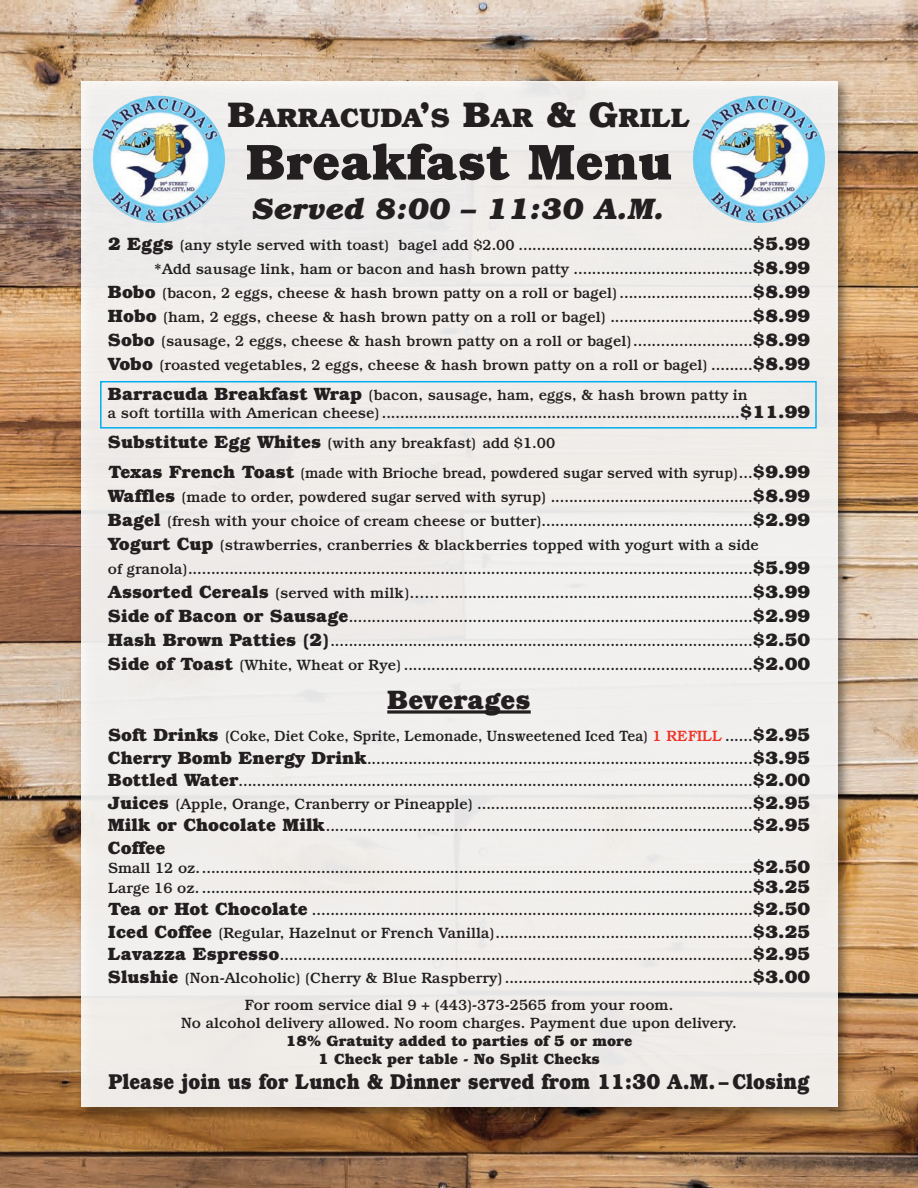
<style>
.page{position:relative;width:918px;height:1188px;background:#fff}
.page>*{position:absolute;margin:0;border:0;box-sizing:border-box;transform-origin:0 0}
.t1{font:700 51px "Bookman IT Cby BT";color:#231f20}
.t2{font:italic 700 30px "Bookman IT Cby BT";color:#231f20}
.t3{font:700 27px "Bookman IT Cby BT";color:#231f20}
.t4{font:700 21.75px "Bookman IT Cby BT";color:#231f20;scale:.9 1}
.t5{font:700 18px "Bookman IT Cby BT";color:#231f20}
.t6{font:500 15px "Bookman";color:#231f20}
.t7{font:500 15px "Bookman";color:#231f20;scale:.95 1}
.t8{font:700 15px "Bookman IT Cby BT";color:#231f20}
.s1{font-size:36px}
.s2{font-family:"Bookman IT Cby BT";font-weight:700;font-size:18px}
.s3{color:#ee3529}
.s4{font-size:22.5px}
</style>
<div class="page">
<img style="left:0;top:0;width:918px;height:1188px">
<img style="left:74px;top:74px;width:782px;height:1052px">
<div style="left:81px;top:81px;width:756px;height:1026px;background:#f0eeeb"></div>
<svg style="left:387px;top:710px;width:144px;height:4px"></svg>
<img style="left:93px;top:96px;width:132px;height:127px;border-radius:50%">
<img style="left:693px;top:96px;width:132px;height:127px;border-radius:50%">
<div style="left:100px;top:381px;width:717px;height:48px;border:2px solid #00aeef"></div>
<p class="t3" style="left:228px;top:108px;width:464px"><span class="s1">B</span>ARRACUDA<span class="s1">’</span>S <span class="s1">B</span>AR <span class="s1">&amp; G</span>RILL</p>
<p class="t1" style="left:246px;top:144px;width:428px">Breakfast Menu</p>
<p class="t2" style="left:253px;top:198px;width:414px">Served 8:00 – 11:30 A.M.</p>
<p class="t6" style="left:108px;top:240px;width:704px"><span class="s2">2 Eggs</span> (any style served with toast) bagel add $2.00 ...................................................<span class="s2">$5.99</span></p>
<p class="t6" style="left:154px;top:264px;width:658px">*Add sausage link, ham or bacon and hash brown patty .......................................<span class="s2">$8.99</span></p>
<p class="t6" style="left:108px;top:288px;width:704px"><span class="s2">Bobo</span> (bacon, 2 eggs, cheese &amp; hash brown patty on a roll or bagel).............................<span class="s2">$8.99</span></p>
<p class="t6" style="left:108px;top:312px;width:704px"><span class="s2">Hobo</span> (ham, 2 eggs, cheese &amp; hash brown patty on a roll or bagel) ...............................<span class="s2">$8.99</span></p>
<p class="t6" style="left:108px;top:336px;width:704px"><span class="s2">Sobo</span> (sausage, 2 eggs, cheese &amp; hash brown patty on a roll or bagel)..........................<span class="s2">$8.99</span></p>
<p class="t6" style="left:108px;top:360px;width:704px"><span class="s2">Vobo</span> (roasted vegetables, 2 eggs, cheese &amp; hash brown patty on a roll or bagel) .........<span class="s2">$8.99</span></p>
<p class="t6" style="left:108px;top:390px;width:641px"><span class="s2">Barracuda Breakfast Wrap</span> (bacon, sausage, ham, eggs, &amp; hash brown patty in</p>
<p class="t6" style="left:108px;top:408px;width:704px">a soft tortilla with American cheese) ..............................................................................<span class="s2">$11.99</span></p>
<p class="t6" style="left:108px;top:438px;width:449px"><span class="s2">Substitute Egg Whites</span> (with any breakfast) add $1.00</p>
<p class="t7" style="left:108px;top:468px;width:741px"><span class="s2">Texas French Toast</span> (made with Brioche bread, powdered sugar served with syrup)...<span class="s2">$9.99</span></p>
<p class="t6" style="left:108px;top:492px;width:704px"><span class="s2">Waffles</span> (made to order, powdered sugar served with syrup) ............................................<span class="s2">$8.99</span></p>
<p class="t6" style="left:108px;top:516px;width:704px"><span class="s2">Bagel</span> (fresh with your choice of cream cheese or butter)..............................................<span class="s2">$2.99</span></p>
<p class="t6" style="left:108px;top:540px;width:652px"><span class="s2">Yogurt Cup</span> (strawberries, cranberries &amp; blackberries topped with yogurt with a side</p>
<p class="t6" style="left:108px;top:564px;width:704px">of granola)...........................................................................................................................<span class="s2">$5.99</span></p>
<p class="t6" style="left:108px;top:588px;width:704px"><span class="s2">Assorted Cereals</span> (served with milk)……....................................................................<span class="s2">$3.99</span></p>
<p class="t6" style="left:108px;top:612px;width:704px"><span class="s2">Side of Bacon or Sausage</span>........................................................................................<span class="s2">$2.99</span></p>
<p class="t6" style="left:108px;top:636px;width:704px"><span class="s2">Hash Brown Patties (2)</span>............................................................................................<span class="s2">$2.50</span></p>
<p class="t6" style="left:108px;top:660px;width:704px"><span class="s2">Side of Toast</span> (White, Wheat or Rye) ............................................................................<span class="s2">$2.00</span></p>
<p class="t3" style="left:387px;top:690px;width:145px">Beverages</p>
<p class="t7" style="left:108px;top:731px;width:741px"><span class="s2">Soft Drinks</span> (Coke, Diet Coke, Sprite, Lemonade, Unsweetened Iced Tea) <span class="s3">1 REFILL</span> ......<span class="s2">$2.95</span></p>
<p class="t6" style="left:108px;top:753px;width:704px"><span class="s2">Cherry Bomb Energy Drink</span>....................................................................................<span class="s2">$3.95</span></p>
<p class="t6" style="left:108px;top:776px;width:704px"><span class="s2">Bottled Water</span>................................................................................................................<span class="s2">$2.00</span></p>
<p class="t6" style="left:108px;top:798px;width:704px"><span class="s2">Juices</span> (Apple, Orange, Cranberry or Pineapple) ............................................................<span class="s2">$2.95</span></p>
<p class="t6" style="left:108px;top:821px;width:704px"><span class="s2">Milk or Chocolate Milk</span>.............................................................................................<span class="s2">$2.95</span></p>
<p class="t5" style="left:108px;top:841px;width:59px">Coffee</p>
<p class="t6" style="left:108px;top:863px;width:704px">Small 12 oz.........................................................................................................................<span class="s2">$2.50</span></p>
<p class="t6" style="left:108px;top:882px;width:704px">Large 16 oz. ........................................................................................................................<span class="s2">$3.25</span></p>
<p class="t6" style="left:108px;top:905px;width:704px"><span class="s2">Tea or Hot Chocolate</span> ................................................................................................<span class="s2">$2.50</span></p>
<p class="t6" style="left:108px;top:927px;width:704px"><span class="s2">Iced Coffee</span> (Regular, Hazelnut or French Vanilla)........................................................<span class="s2">$3.25</span></p>
<p class="t6" style="left:108px;top:950px;width:704px"><span class="s2">Lavazza Espresso</span>.......................................................................................................<span class="s2">$2.95</span></p>
<p class="t6" style="left:108px;top:972px;width:704px"><span class="s2">Slushie</span> (Non-Alcoholic) (Cherry &amp; Blue Raspberry) ......................................................<span class="s2">$3.00</span></p>
<p class="t6" style="left:245px;top:999px;width:430px">For room service dial 9 + (443)-373-2565 from your room.</p>
<p class="t6" style="left:181px;top:1017px;width:557px">No alcohol delivery allowed. No room charges. Payment due upon delivery.</p>
<p class="t8" style="left:286px;top:1035px;width:348px">18% Gratuity added to parties of 5 or more</p>
<p class="t8" style="left:318px;top:1053px;width:283px">1 Check per table - No Split Checks</p>
<p class="t4" style="left:108px;top:1074px;width:781px">Please join us for Lunch &amp; Dinner served from 11:30 A.M. – Clos<span class="s4">ing</span></p>
</div>
